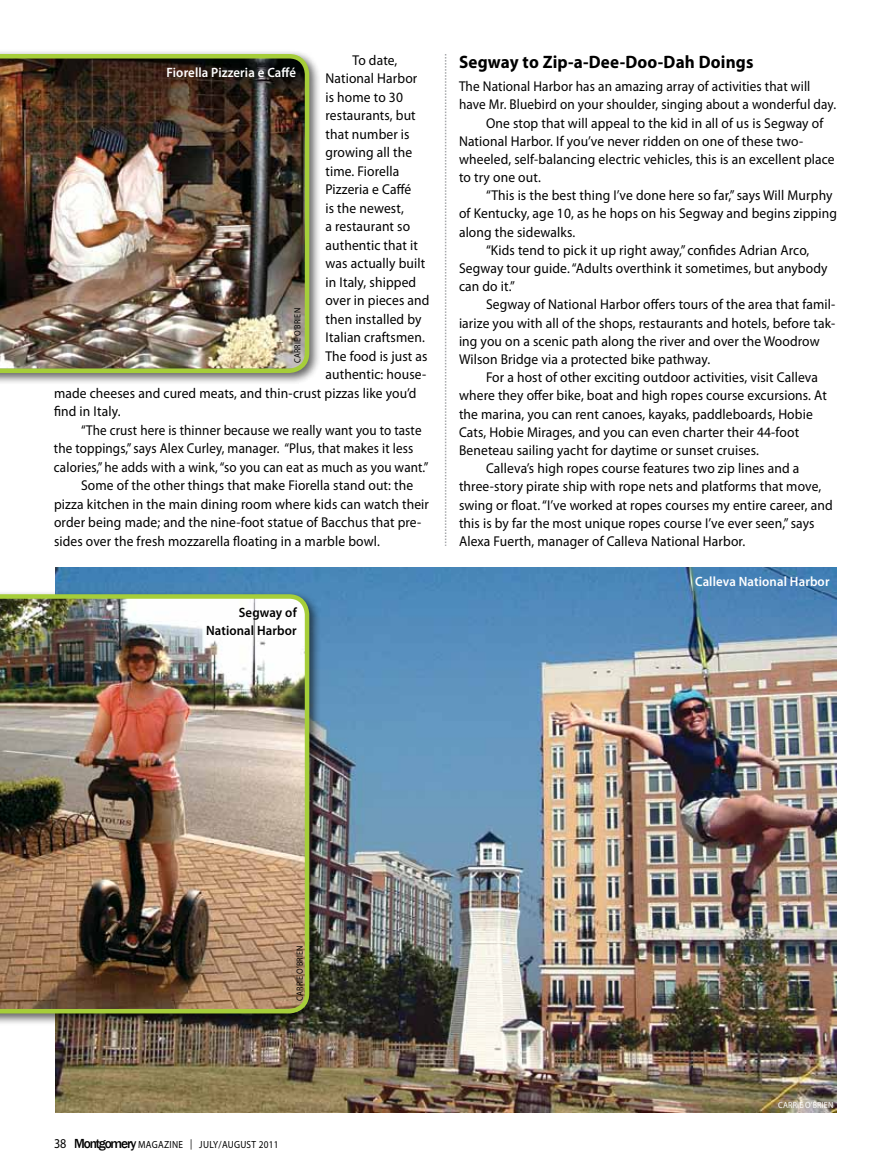
<style>
.page{position:relative;width:891px;height:1175px;background:#fff}
.page>*{position:absolute;margin:0;border:0;box-sizing:border-box;transform-origin:0 0}
.t1{font:700 18px "Myriad Pro";letter-spacing:.01em;color:#000;scale:.95 1}
.t2{font:14.25px "Myriad Pro";letter-spacing:.01em;color:#000;scale:.95 1}
.t3{font:14.25px "Myriad Pro";letter-spacing:.01em;color:#000;scale:.92 1}
.t4{font:14.25px "Myriad Pro";letter-spacing:.01em;color:#000;scale:.93 1}
.t5{font:600 13.5px "Myriad Pro";letter-spacing:.01em;color:#fff;scale:.95 1}
.t6{font:600 13.5px/18px "Myriad Pro";letter-spacing:.01em;color:#000;text-align:right;scale:.95 1}
.t7{font:10.35px "Myriad Pro";letter-spacing:.03em;color:#000;scale:.9 1}
.t8{font:9px "Myriad Pro";color:#000;scale:.9 1}
.t9{font:9px "Myriad Pro";color:#fff;scale:.9 1}
.s1{font-size:13.5px}
.s2{font-family:"Franklin Gothic";font-weight:500;font-size:13.5px}
</style>
<div class="page">
<svg style="left:445px;top:54px;width:1px;height:492px"></svg>
<img style="left:56px;top:567px;width:781px;height:545px">
<div style="left:0;top:50px;width:321px;height:335px;background:#000;opacity:.6"></div>
<img style="left:0;top:54px;width:309px;height:319px">
<div style="left:0;top:590px;width:321px;height:435px;background:#000;opacity:.6"></div>
<img style="left:0;top:594px;width:309px;height:419px">
<p class="t2" style="left:352px;top:51px;width:49px">To date,</p>
<p class="t2" style="left:326px;top:70px;width:98px">National Harbor</p>
<p class="t2" style="left:326px;top:88px;width:83px">is home to 30</p>
<p class="t2" style="left:326px;top:107px;width:97px">restaurants, but</p>
<p class="t2" style="left:326px;top:125px;width:90px">that number is</p>
<p class="t2" style="left:326px;top:144px;width:93px">growing all the</p>
<p class="t2" style="left:326px;top:162px;width:79px">time. Fiorella</p>
<p class="t2" style="left:326px;top:181px;width:92px">Pizzeria e Caffé</p>
<p class="t2" style="left:326px;top:199px;width:84px">is the newest,</p>
<p class="t2" style="left:326px;top:218px;width:91px">a restaurant so</p>
<p class="t2" style="left:326px;top:236px;width:99px">authentic that it</p>
<p class="t2" style="left:326px;top:255px;width:107px">was actually built</p>
<p class="t2" style="left:326px;top:273px;width:97px">in Italy, shipped</p>
<p class="t2" style="left:326px;top:292px;width:111px">over in pieces and</p>
<p class="t2" style="left:326px;top:310px;width:103px">then installed by</p>
<p class="t2" style="left:326px;top:329px;width:106px">Italian craftsmen.</p>
<p class="t2" style="left:326px;top:347px;width:109px">The food is just as</p>
<p class="t2" style="left:326px;top:366px;width:108px">authentic: house-</p>
<p class="t2" style="left:54px;top:384px;width:383px">made cheeses and cured meats, and thin-crust pizzas like you’d</p>
<p class="t2" style="left:54px;top:403px;width:72px">find in Italy.</p>
<p class="t3" style="left:81px;top:421px;width:372px">“The crust here is thinner because we really want you to taste</p>
<p class="t3" style="left:54px;top:440px;width:392px">the toppings,” says Alex Curley, manager. “Plus, that makes it less</p>
<p class="t3" style="left:54px;top:458px;width:409px">calories,” he adds with a wink, “so you can eat as much as you want.”</p>
<p class="t2" style="left:81px;top:477px;width:351px">Some of the other things that make Fiorella stand out: the</p>
<p class="t2" style="left:54px;top:495px;width:396px">pizza kitchen in the main dining room where kids can watch their</p>
<p class="t2" style="left:54px;top:514px;width:388px">order being made; and the nine-foot statue of Bacchus that pre-</p>
<p class="t2" style="left:54px;top:532px;width:344px">sides over the fresh mozzarella floating in a marble bowl.</p>
<p class="t5" style="left:167px;top:64px;width:138px">Fiorella Pizzeria e Caffé</p>
<p class="t8" style="left:292px;top:363px;width:61px;rotate:-90deg">carrie o’brien</p>
<p class="t6" style="left:206px;top:602px;width:97px">Segway of<br>National Harbor</p>
<p class="t1" style="left:459px;top:50px;width:311px">Segway to Zip-a-Dee-Doo-Dah Doings</p>
<p class="t4" style="left:459px;top:78px;width:379px">The National Harbor has an amazing array of activities that will</p>
<p class="t4" style="left:459px;top:96px;width:407px">have Mr. Bluebird on your shoulder, singing about a wonderful day.</p>
<p class="t2" style="left:486px;top:114px;width:357px">One stop that will appeal to the kid in all of us is Segway of</p>
<p class="t2" style="left:459px;top:132px;width:364px">National Harbor. If you’ve never ridden on one of these two-</p>
<p class="t2" style="left:459px;top:150px;width:397px">wheeled, self-balancing electric vehicles, this is an excellent place</p>
<p class="t2" style="left:459px;top:168px;width:88px">to try one out.</p>
<p class="t2" style="left:486px;top:187px;width:366px">“This is the best thing I’ve done here so far,” says Will Murphy</p>
<p class="t2" style="left:459px;top:205px;width:399px">of Kentucky, age 10, as he hops on his Segway and begins zipping</p>
<p class="t2" style="left:459px;top:223px;width:124px">along the sidewalks.</p>
<p class="t2" style="left:486px;top:241px;width:342px">“Kids tend to pick it up right away,” confides Adrian Arco,</p>
<p class="t2" style="left:459px;top:259px;width:389px">Segway tour guide. “Adults overthink it sometimes, but anybody</p>
<p class="t2" style="left:459px;top:278px;width:60px">can do it.”</p>
<p class="t2" style="left:486px;top:296px;width:369px">Segway of National Harbor offers tours of the area that famil-</p>
<p class="t2" style="left:459px;top:314px;width:397px">iarize you with all of the shops, restaurants and hotels, before tak-</p>
<p class="t2" style="left:459px;top:332px;width:381px">ing you on a scenic path along the river and over the Woodrow</p>
<p class="t2" style="left:459px;top:350px;width:266px">Wilson Bridge via a protected bike pathway.</p>
<p class="t2" style="left:486px;top:368px;width:351px">For a host of other exciting outdoor activities, visit Calleva</p>
<p class="t2" style="left:459px;top:387px;width:389px">where they offer bike, boat and high ropes course excursions. At</p>
<p class="t2" style="left:459px;top:405px;width:374px">the marina, you can rent canoes, kayaks, paddleboards, Hobie</p>
<p class="t2" style="left:459px;top:423px;width:360px">Cats, Hobie Mirages, and you can even charter their 44-foot</p>
<p class="t2" style="left:459px;top:441px;width:317px">Beneteau sailing yacht for daytime or sunset cruises.</p>
<p class="t2" style="left:486px;top:459px;width:331px">Calleva’s high ropes course features two zip lines and a</p>
<p class="t2" style="left:459px;top:478px;width:383px">three-story pirate ship with rope nets and platforms that move,</p>
<p class="t2" style="left:459px;top:496px;width:395px">swing or float. “I’ve worked at ropes courses my entire career, and</p>
<p class="t2" style="left:459px;top:514px;width:376px">this is by far the most unique ropes course I’ve ever seen,” says</p>
<p class="t2" style="left:459px;top:532px;width:303px">Alexa Fuerth, manager of Calleva National Harbor.</p>
<p class="t5" style="left:695px;top:573px;width:143px">Calleva National Harbor</p>
<p class="t8" style="left:294px;top:1000px;width:61px;rotate:-90deg">carrie o’brien</p>
<p class="t7" style="left:54px;top:1138px;width:251px"><span class="s1">38</span> <span class="s2">Montgomery</span> MAGAZINE | JULY/AUGUST 2011</p>
<p class="t9" style="left:778px;top:1099px;width:6px">carrie</p>
<p class="t9" style="left:805px;top:1099px;width:14px">o’brien</p>
</div>
